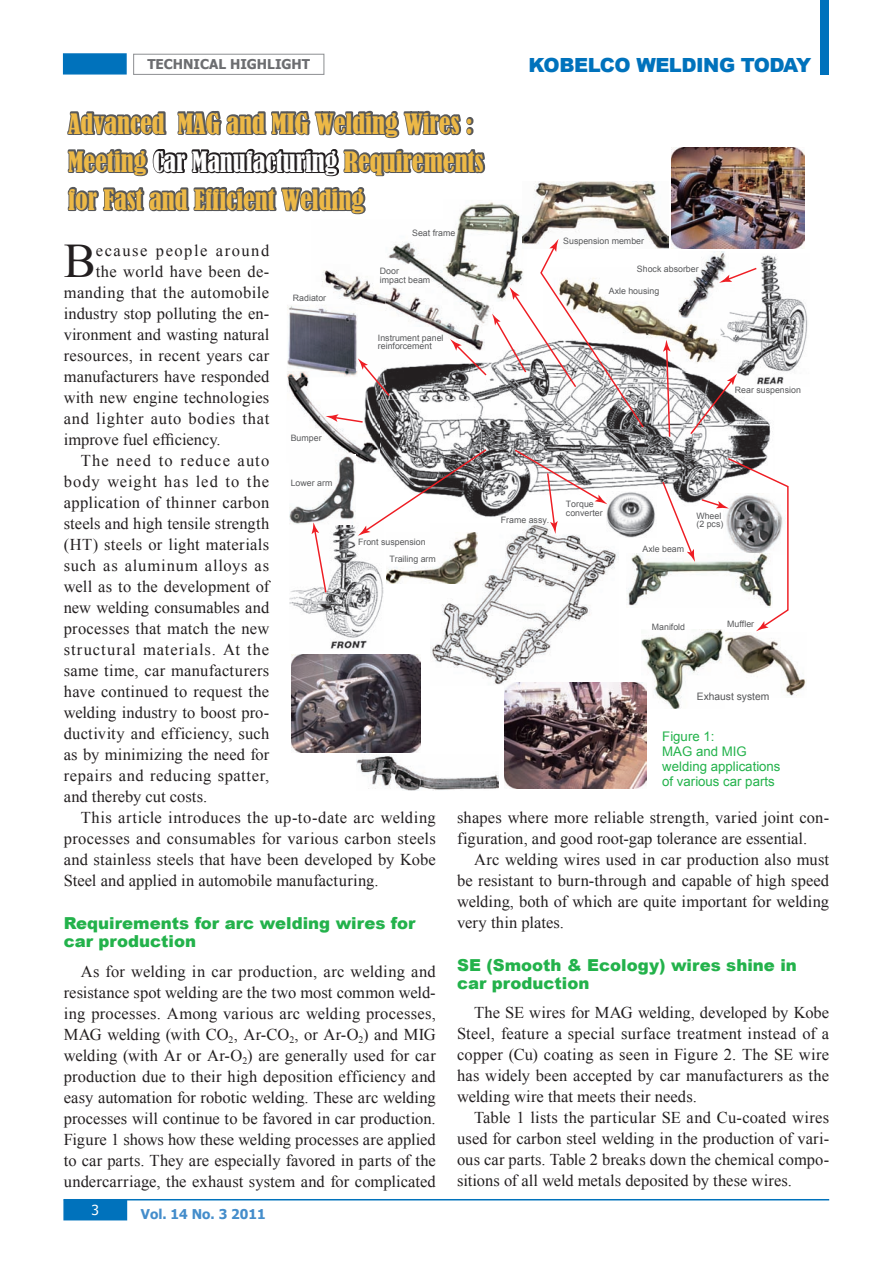
<style>
.page{position:relative;width:893px;height:1263px;background:#fff}
.page>*{position:absolute;margin:0;border:0;box-sizing:border-box;transform-origin:0 0}
.t1{font:48.15px "Times New Roman";color:#231f20}
.t2{font:condensed 26.4px/38.1px "Bernard";color:#edb947}
.t3{font:900 19.5px "Arial";letter-spacing:-.025em;color:#0072bc}
.t4{font:16.5px/21px "Times New Roman";letter-spacing:.01em;color:#231f20;text-align:justify}
.t5{font:900 16.5px/18px "Arial";color:#23b24b}
.t6{font:16.5px "Times New Roman";letter-spacing:.03em;color:#231f20}
.t7{font:16.5px "Times New Roman";letter-spacing:.065em;color:#231f20}
.t8{font:16.5px "Times New Roman";letter-spacing:.055em;color:#231f20}
.t9{font:16.5px "Times New Roman";letter-spacing:.045em;color:#231f20}
.t10{font:16.5px "Times New Roman";letter-spacing:.05em;color:#231f20}
.t11{font:16.5px "Times New Roman";letter-spacing:.09em;color:#231f20}
.t12{font:13.8px "Tahoma";color:#fff}
.t13{font:700 13.5px "Tahoma";color:#6c6d70}
.t14{font:700 13.5px "Tahoma";color:#448dcb}
.t15{font:13.2px/14.7px "Arial";color:#23b24b}
.t16{font:10.35px "Arial";color:#57585a}
.t17{font:8.85px/8.9px "Arial";color:#58595b}
.t18{font:8.85px/8.9px "Arial";color:#57585a}
.s1{color:#fff}
</style>
<div class="page">
<div style="left:820px;top:0;width:8px;height:74px;background:#0072bc"></div>
<div style="left:64px;top:54px;width:62px;height:20px;background:#0072bc"></div>
<div style="left:63px;top:53px;width:64px;height:22px;border:2px solid #0072bc"></div>
<div style="left:133px;top:54px;width:191px;height:21px;border:1px solid #939598"></div>
<hr style="left:64px;top:1199px;width:765px;height:1px;background:#0072bc">
<div style="left:64px;top:1200px;width:62px;height:20px;background:#0072bc"></div>
<img style="left:380px;top:372px;width:391px;height:145px">
<img style="left:720px;top:255px;width:88px;height:132px">
<img style="left:672px;top:148px;width:133px;height:100px">
<img style="left:724px;top:634px;width:82px;height:62px">
<img style="left:641px;top:631px;width:83px;height:78px">
<img style="left:357px;top:754px;width:141px;height:37px">
<img style="left:430px;top:534px;width:188px;height:151px">
<img style="left:322px;top:270px;width:63px;height:35px">
<img style="left:379px;top:364px;width:71px;height:36px">
<img style="left:291px;top:655px;width:129px;height:97px">
<img style="left:628px;top:553px;width:33px;height:53px">
<img style="left:504px;top:682px;width:142px;height:107px">
<img style="left:606px;top:492px;width:50px;height:45px">
<img style="left:386px;top:536px;width:92px;height:48px">
<img style="left:290px;top:525px;width:93px;height:124px">
<img style="left:287px;top:306px;width:71px;height:152px">
<img style="left:459px;top:202px;width:64px;height:37px">
<img style="left:458px;top:219px;width:41px;height:6px">
<img style="left:523px;top:182px;width:145px;height:67px">
<img style="left:645px;top:283px;width:90px;height:89px">
<img style="left:385px;top:242px;width:65px;height:94px">
<img style="left:443px;top:225px;width:56px;height:76px">
<svg style="left:663px;top:340px;width:8px;height:98px"></svg>
<img style="left:358px;top:399px;width:22px;height:49px">
<img style="left:311px;top:377px;width:68px;height:23px">
<img style="left:287px;top:371px;width:71px;height:6px">
<img style="left:289px;top:455px;width:67px;height:69px">
<img style="left:679px;top:251px;width:50px;height:66px">
<svg style="left:689px;top:373px;width:48px;height:63px"></svg>
<svg style="left:661px;top:457px;width:128px;height:174px"></svg>
<svg style="left:719px;top:267px;width:39px;height:16px"></svg>
<svg style="left:358px;top:448px;width:130px;height:88px"></svg>
<svg style="left:326px;top:414px;width:38px;height:10px"></svg>
<svg style="left:358px;top:358px;width:33px;height:40px"></svg>
<svg style="left:450px;top:239px;width:195px;height:190px"></svg>
<svg style="left:513px;top:448px;width:94px;height:86px"></svg>
<svg style="left:312px;top:522px;width:16px;height:72px"></svg>
<svg style="left:67px;top:110px;width:420px;height:107px"></svg>
<p class="t13" style="left:147px;top:55px;width:164px">TECHNICAL HIGHLIGHT</p>
<p class="t3" style="left:529px;top:51px;width:284px">KOBELCO WELDING TODAY</p>
<h2 class="t2" style="left:68px;top:105px;width:417px">Advanced MAG and MIG Welding Wires :<br>Meeting <span class="s1">Car Manufacturing</span> Requirements for Fast and Efficient Welding</h2>
<p class="t17" style="left:412px;top:229px;width:45px">Seat frame</p>
<p class="t17" style="left:563px;top:236px;width:82px">Suspension member</p>
<h1 class="t1" style="left:64px;top:228px;width:34px">B</h1>
<p class="t11" style="left:96px;top:239px;width:175px">ecause people around</p>
<p class="t4" style="left:96px;top:261px;width:175px">the world have been de-</p>
<p class="t6" style="left:64px;top:281px;width:207px">manding that the automobile</p>
<p class="t4" style="left:64px;top:303px;width:207px">industry stop polluting the en-</p>
<p class="t4" style="left:64px;top:324px;width:207px">vironment and wasting natural</p>
<p class="t4" style="left:64px;top:345px;width:207px">resources, in recent years car</p>
<p class="t4" style="left:64px;top:366px;width:207px">manufacturers have responded</p>
<p class="t4" style="left:64px;top:387px;width:207px">with new engine technologies</p>
<p class="t9" style="left:64px;top:407px;width:207px">and lighter auto bodies that</p>
<p class="t4" style="left:64px;top:429px;width:158px">improve fuel efficiency.</p>
<p class="t7" style="left:81px;top:449px;width:190px">The need to reduce auto</p>
<p class="t7" style="left:64px;top:470px;width:207px">body weight has led to the</p>
<p class="t4" style="left:64px;top:492px;width:207px">application of thinner carbon</p>
<p class="t4" style="left:64px;top:513px;width:207px">steels and high tensile strength</p>
<p class="t4" style="left:64px;top:534px;width:207px">(HT) steels or light materials</p>
<p class="t10" style="left:64px;top:554px;width:207px">such as aluminum alloys as</p>
<p class="t4" style="left:64px;top:576px;width:207px">well as to the development of</p>
<p class="t4" style="left:64px;top:597px;width:207px">new welding consumables and</p>
<p class="t4" style="left:64px;top:618px;width:207px">processes that match the new</p>
<p class="t8" style="left:64px;top:638px;width:207px">structural materials. At the</p>
<p class="t4" style="left:64px;top:660px;width:207px">same time, car manufacturers</p>
<p class="t4" style="left:64px;top:681px;width:207px">have continued to request the</p>
<p class="t4" style="left:64px;top:702px;width:207px">welding industry to boost pro-</p>
<p class="t4" style="left:64px;top:723px;width:207px">ductivity and efficiency, such</p>
<p class="t4" style="left:64px;top:744px;width:207px">as by minimizing the need for</p>
<p class="t6" style="left:64px;top:764px;width:207px">repairs and reducing spatter,</p>
<p class="t4" style="left:64px;top:786px;width:145px">and thereby cut costs.</p>
<p class="t4" style="left:81px;top:807px;width:356px">This article introduces the up-to-date arc welding</p>
<p class="t4" style="left:64px;top:828px;width:374px">processes and consumables for various carbon steels</p>
<p class="t4" style="left:64px;top:849px;width:373px">and stainless steels that have been developed by Kobe</p>
<p class="t4" style="left:64px;top:870px;width:316px">Steel and applied in automobile manufacturing.</p>
<p class="t5" style="left:64px;top:913px;width:353px">Requirements for arc welding wires for car production</p>
<p class="t17" style="left:637px;top:265px;width:63px">Shock absorber</p>
<p class="t17" style="left:380px;top:267px;width:52px">Door<br>impact beam</p>
<p class="t17" style="left:609px;top:286px;width:52px">Axle housing</p>
<p class="t17" style="left:293px;top:294px;width:35px">Radiator</p>
<p class="t17" style="left:378px;top:333px;width:67px">Instrument panel reinforcement</p>
<p class="t17" style="left:735px;top:385px;width:68px">Rear suspension</p>
<p class="t17" style="left:291px;top:433px;width:32px">Bumper</p>
<p class="t17" style="left:291px;top:479px;width:43px">Lower arm</p>
<p class="t17" style="left:566px;top:500px;width:38px">Torque converter</p>
<p class="t18" style="left:696px;top:511px;width:28px">Wheel (2 pcs)</p>
<p class="t17" style="left:501px;top:515px;width:50px">Frame assy.</p>
<p class="t17" style="left:358px;top:537px;width:69px">Front suspension</p>
<p class="t17" style="left:643px;top:545px;width:43px">Axle beam</p>
<p class="t17" style="left:389px;top:555px;width:48px">Trailing arm</p>
<p class="t17" style="left:652px;top:622px;width:35px">Manifold</p>
<p class="t17" style="left:727px;top:619px;width:28px">Muffler</p>
<p class="t16" style="left:697px;top:689px;width:74px">Exhaust system</p>
<p class="t15" style="left:662px;top:730px;width:120px">Figure 1:<br>MAG and MIG welding applications of various car parts</p>
<p class="t4" style="left:457px;top:806px;width:373px">shapes where more reliable strength, varied joint con&shy;figuration, and good root-gap tolerance are essential.</p>
<p class="t4" style="left:457px;top:848px;width:374px;text-indent:17px">Arc welding wires used in car production also must be resistant to burn-through and capable of high speed welding, both of which are quite important for welding very thin plates.</p>
<p class="t4" style="left:64px;top:960px;width:374px;text-indent:17px">As for welding in car production, arc welding and resistance spot welding are the two most common weld&shy;ing processes. Among various arc welding processes, MAG welding (with CO<sub>2</sub>, Ar-CO<sub>2</sub>, or Ar-O<sub>2</sub>) and MIG welding (with Ar or Ar-O<sub>2</sub>) are generally used for car production due to their high deposition efficiency and easy automation for robotic welding. These arc welding processes will continue to be favored in car production.<br>Figure 1 shows how these welding processes are applied to car parts. They are especially favored in parts of the undercarriage, the exhaust system and for complicated</p>
<p class="t12" style="left:92px;top:1200px;width:9px">3</p>
<p class="t14" style="left:141px;top:1204px;width:126px">Vol. 14 No. 3 2011</p>
<p class="t5" style="left:457px;top:956px;width:341px">SE (Smooth &amp; Ecology) wires shine in car production</p>
<p class="t4" style="left:457px;top:1002px;width:374px;text-indent:17px">The SE wires for MAG welding, developed by Kobe Steel, feature a special surface treatment instead of a copper (Cu) coating as seen in Figure 2. The SE wire has widely been accepted by car manufacturers as the welding wire that meets their needs.</p>
<p class="t4" style="left:457px;top:1107px;width:374px;text-indent:17px">Table 1 lists the particular SE and Cu-coated wires used for carbon steel welding in the production of vari&shy;ous car parts. Table 2 breaks down the chemical compo&shy;sitions of all weld metals deposited by these wires.</p>
</div>
